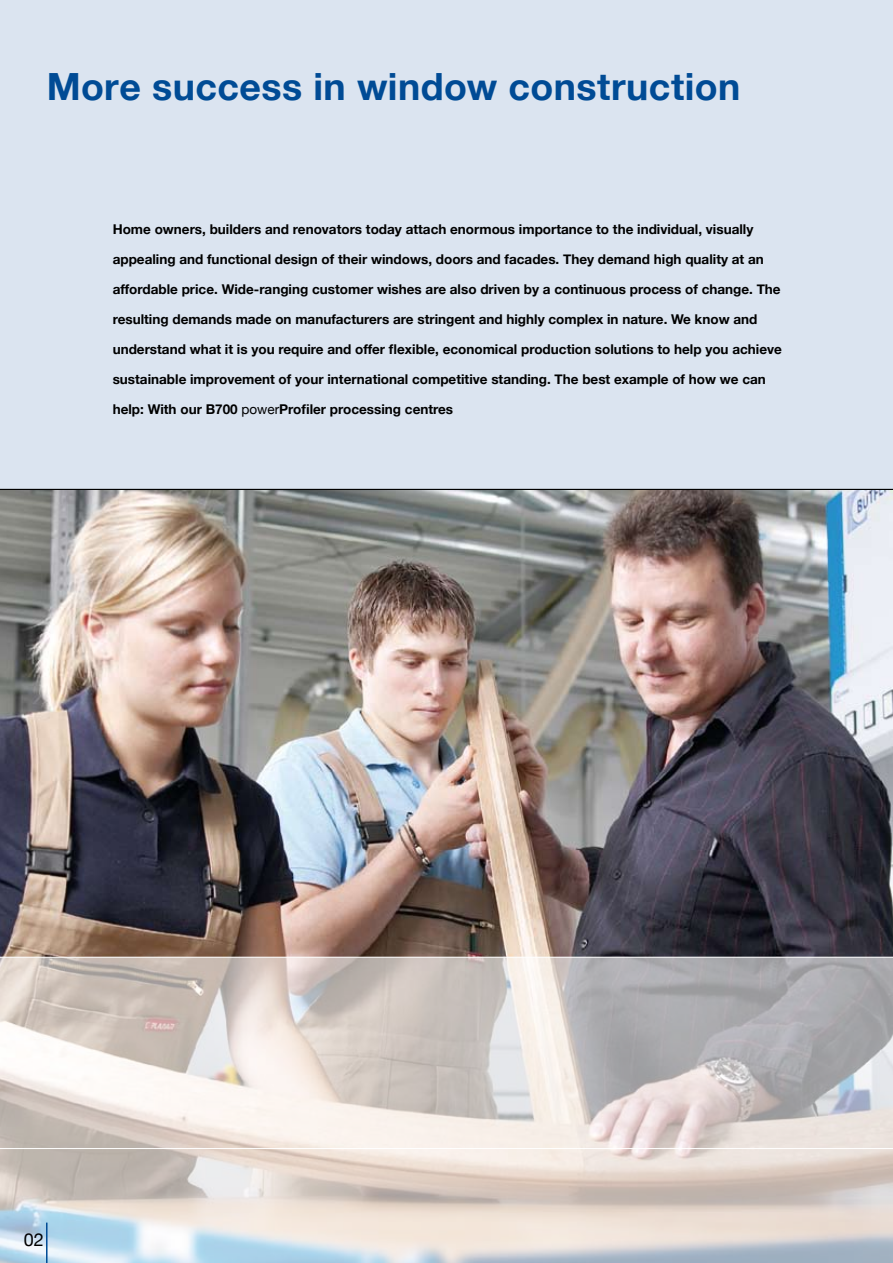
<style>
.page{position:relative;width:893px;height:1263px;background:#fff}
.page>*{position:absolute;margin:0;border:0;box-sizing:border-box;transform-origin:0 0}
.t1{font:700 37.5px "Helvetica Neue";letter-spacing:.01em;color:#004b95}
.t2{font:18px "Helvetica Neue";color:#000}
.t3{font:700 13.5px "Helvetica Neue";color:#000}
.s1{font-weight:400}
</style>
<div class="page">
<div style="left:0;top:0;width:893px;height:489px;background:#dbe4f0"></div>
<img style="left:0;top:490px;width:893px;height:467px">
<svg style="left:0;top:958px;width:893px;height:305px;background:#d4cecb"></svg>
<hr style="left:46px;top:1222px;width:2px;height:41px;background:#004b95">
<hr style="left:0;top:1148px;width:893px;height:1px;background:#fff">
<hr style="left:0;top:489px;width:893px;height:1px;background:#000">
<h1 class="t1" style="left:47px;top:64px;width:695px">More success in window construction</h1>
<p class="t3" style="left:113px;top:221px;width:642px">Home owners, builders and renovators today attach enormous importance to the individual, visually</p>
<p class="t3" style="left:113px;top:251px;width:653px">appealing and functional design of their windows, doors and facades. They demand high quality at an</p>
<p class="t3" style="left:113px;top:281px;width:669px">affordable price. Wide-ranging customer wishes are also driven by a continuous process of change. The</p>
<p class="t3" style="left:113px;top:311px;width:646px">resulting demands made on manufacturers are stringent and highly complex in nature. We know and</p>
<p class="t3" style="left:113px;top:341px;width:671px">understand what it is you require and offer flexible, economical production solutions to help you achieve</p>
<p class="t3" style="left:113px;top:371px;width:655px">sustainable improvement of your international competitive standing. The best example of how we can</p>
<p class="t3" style="left:113px;top:401px;width:342px">help: With our B700 <span class="s1">power</span>Profiler processing centres</p>
<h2 class="t2" style="left:24px;top:1229px;width:22px">02</h2>
</div>
